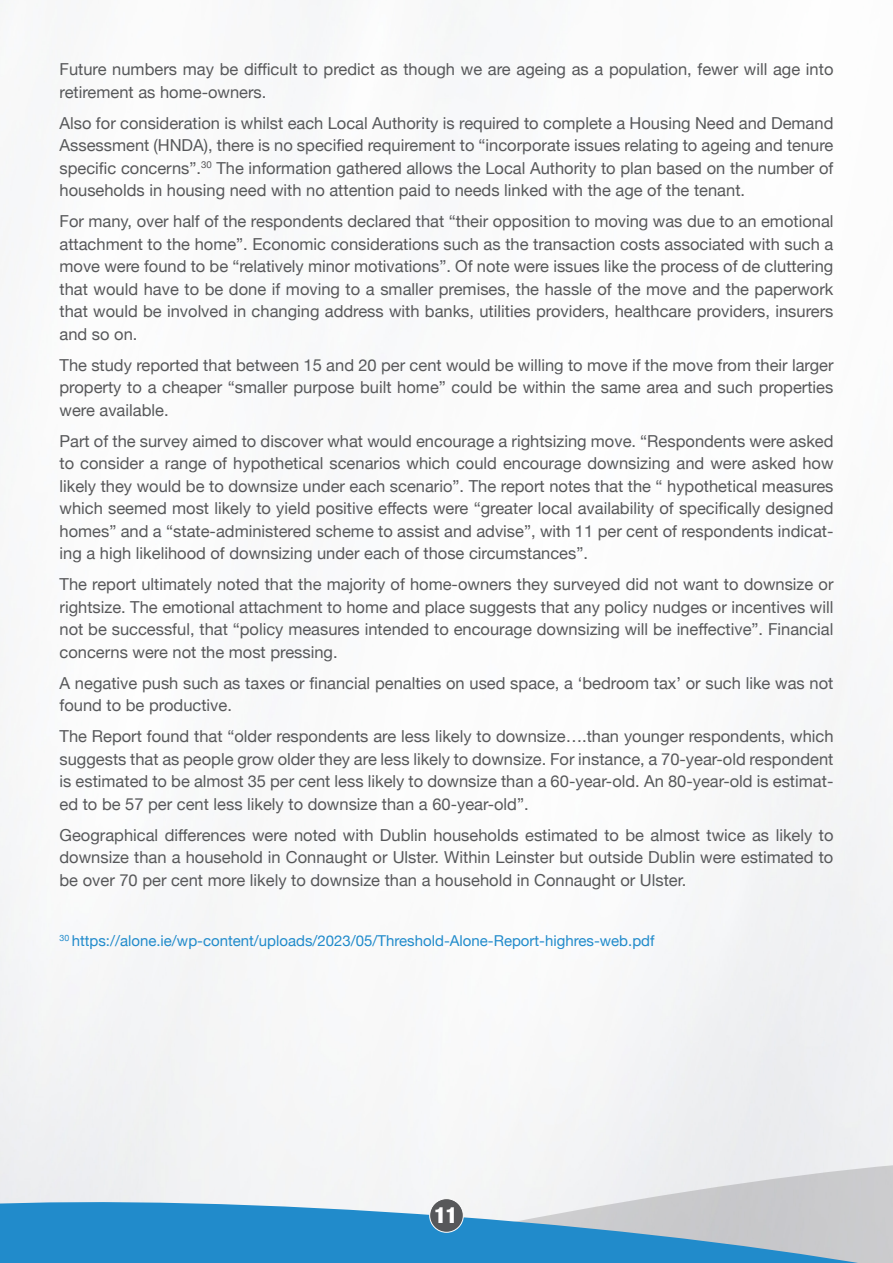
<style>
.page{position:relative;width:893px;height:1263px;background:#fff}
.page>*{position:absolute;margin:0;border:0;box-sizing:border-box;transform-origin:0 0}
.t1{font:900 condensed 22.35px "Helvetica Neue";color:#fff}
.text{font:16.5px/22.5px "Helvetica Neue";color:#57585a;text-align:justify}
.t2{font:15px "Helvetica Neue";color:#218bcb}
</style>
<div class="page">
<div style="left:0;top:1136px;width:893px;height:53px;background:#f0f1f3"></div>
<svg style="left:0;top:1189px;width:893px;height:74px;background:#74aed2"></svg>
<div style="left:430px;top:1198px;width:33px;height:34px;background:#57585a;border-radius:50%"></div>
<div style="left:429px;top:1198px;width:35px;height:35px;border:1px solid #fff;border-radius:50%"></div>
<p class="text" style="left:60px;top:59px;width:775px">Future numbers may be difficult to predict as though we are ageing as a population, fewer will age into retirement as home-owners.</p>
<p class="text" style="left:60px;top:113px;width:775px">Also for consideration is whilst each Local Authority is required to complete a Housing Need and Demand Assessment (HNDA), there is no specified requirement to “incorporate issues relating to ageing and tenure specific concerns”.<sup>30</sup> The information gathered allows the Local Authority to plan based on the number of households in housing need with no attention paid to needs linked with the age of the tenant.</p>
<p class="text" style="left:60px;top:211px;width:775px">For many, over half of the respondents declared that “their opposition to moving was due to an emotional attachment to the home”. Economic considerations such as the transaction costs associated with such a move were found to be “relatively minor motivations”. Of note were issues like the process of de cluttering that would have to be done if moving to a smaller premises, the hassle of the move and the paperwork that would be involved in changing address with banks, utilities providers, healthcare providers, insurers and so on.</p>
<p class="text" style="left:60px;top:355px;width:775px">The study reported that between 15 and 20 per cent would be willing to move if the move from their larger property to a cheaper “smaller purpose built home” could be within the same area and such properties were available.</p>
<p class="text" style="left:60px;top:431px;width:775px">Part of the survey aimed to discover what would encourage a rightsizing move. “Respondents were asked to consider a range of hypothetical scenarios which could encourage downsizing and were asked how likely they would be to downsize under each scenario”. The report notes that the “ hypothetical measures which seemed most likely to yield positive effects were “greater local availability of specifically designed homes” and a “state-administered scheme to assist and advise”, with 11 per cent of respondents indicat&shy;ing a high likelihood of downsizing under each of those circumstances”.</p>
<p class="text" style="left:60px;top:574px;width:775px">The report ultimately noted that the majority of home-owners they surveyed did not want to downsize or rightsize. The emotional attachment to home and place suggests that any policy nudges or incentives will not be successful, that “policy measures intended to encourage downsizing will be ineffective”. Financial concerns were not the most pressing.</p>
<p class="text" style="left:60px;top:673px;width:775px">A negative push such as taxes or financial penalties on used space, a ‘bedroom tax’ or such like was not found to be productive.</p>
<p class="text" style="left:60px;top:726px;width:775px">The Report found that “older respondents are less likely to downsize….than younger respondents, which suggests that as people grow older they are less likely to downsize. For instance, a 70-year-old respondent is estimated to be almost 35 per cent less likely to downsize than a 60-year-old. An 80-year-old is estimat&shy;ed to be 57 per cent less likely to downsize than a 60-year-old”.</p>
<p class="text" style="left:60px;top:825px;width:775px">Geographical differences were noted with Dublin households estimated to be almost twice as likely to downsize than a household in Connaught or Ulster. Within Leinster but outside Dublin were estimated to be over 70 per cent more likely to downsize than a household in Connaught or Ulster.</p>
<p class="t2" style="left:60px;top:930px;width:597px"><sup>30</sup> https://alone.ie/wp-content/uploads/2023/05/Threshold-Alone-Report-highres-web.pdf</p>
<p class="t1" style="left:434px;top:1197px;width:25px">11</p>
</div>
